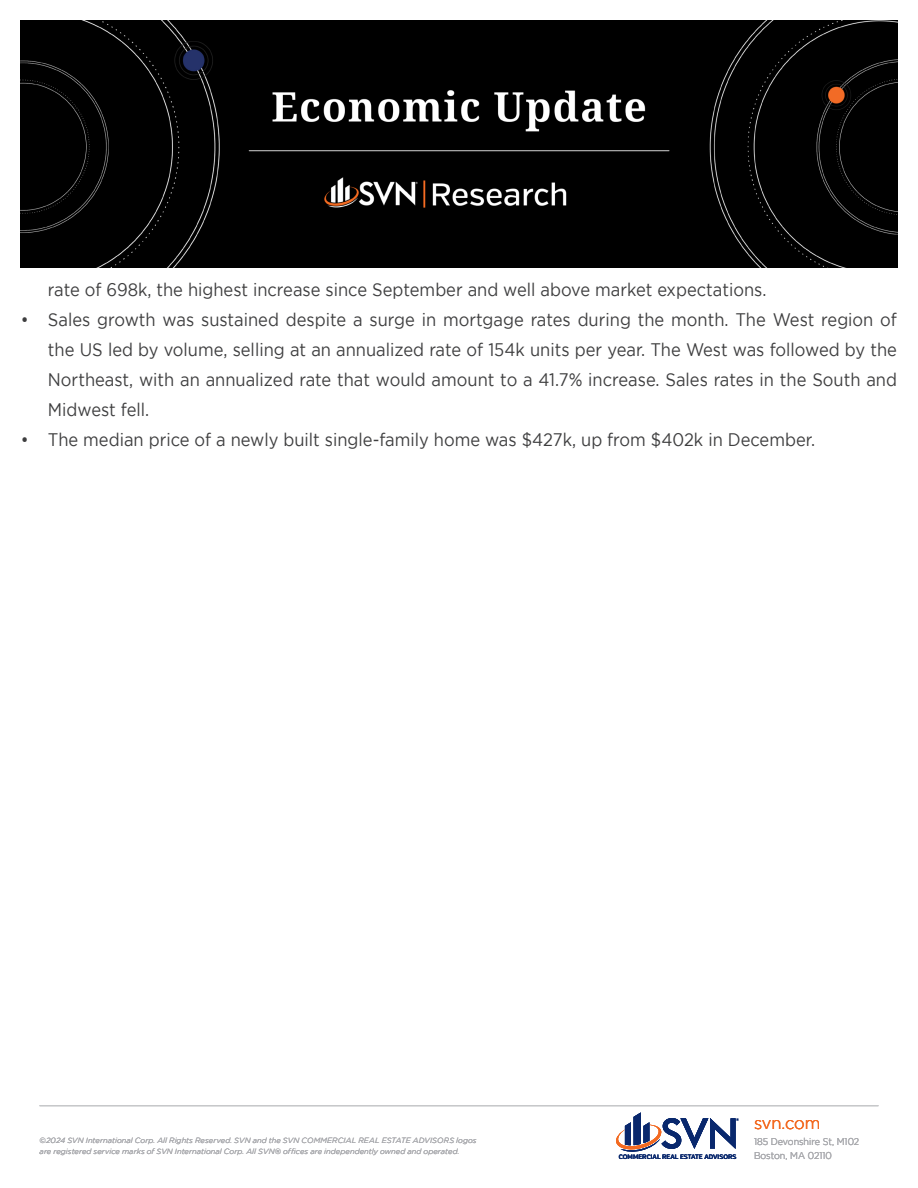
<style>
.page{position:relative;width:918px;height:1188px;background:#fff}
.page>*{position:absolute;margin:0;border:0;box-sizing:border-box;transform-origin:0 0}
.t1{font:18.15px/30px "Gotham";color:#3e3e3f;text-align:justify;scale:.91 1}
.t2{font:300 17.4px "Gotham";letter-spacing:-.01em;color:#f36a21;scale:.95 1}
.t3{font:300 9.9px/13.5px "Gotham";color:#a8a9ad;scale:.91 1}
.t4{font:italic 300 7.5px/10.5px "Gotham";letter-spacing:.015em;color:#a8a9ad}
.t5{font:500 6.45px "Verb";color:#09286d}
</style>
<div class="page">
<img style="left:21px;top:21px;width:876px;height:247px">
<hr style="left:40px;top:1105px;width:838px;height:1px;background:#c7c8ca">
<svg style="left:616px;top:1112px;width:123px;height:40px"></svg>
<p class="t1" style="left:48px;top:274px;width:791px">rate of 698k, the highest increase since September and well above market expectations.</p>
<p class="t1" style="left:48px;top:304px;width:935px;text-indent:-27px">• Sales growth was sustained despite a surge in mortgage rates during the month. The West region of the US led by volume, selling at an annualized rate of 154k units per year. The West was followed by the Northeast, with an annualized rate that would amount to a 41.7% increase. Sales rates in the South and Midwest fell.</p>
<p class="t1" style="left:21px;top:424px;width:874px">• The median price of a newly built single-family home was $427k, up from $402k in December.</p>
<p class="t4" style="left:40px;top:1136px;width:438px">©2024 SVN International Corp. All Rights Reserved. SVN and the SVN COMMERCIAL REAL ESTATE ADVISORS logos are registered service marks of SVN International Corp. All SVN® offices are independently owned and operated.</p>
<p class="t5" style="left:619px;top:1153px;width:119px">COMMERCIAL REAL ESTATE ADVISORS</p>
<p class="t2" style="left:754px;top:1113px;width:71px">svn.com</p>
<p class="t3" style="left:754px;top:1135px;width:117px">185 Devonshire St, M102<br>Boston, MA 02110</p>
</div>
